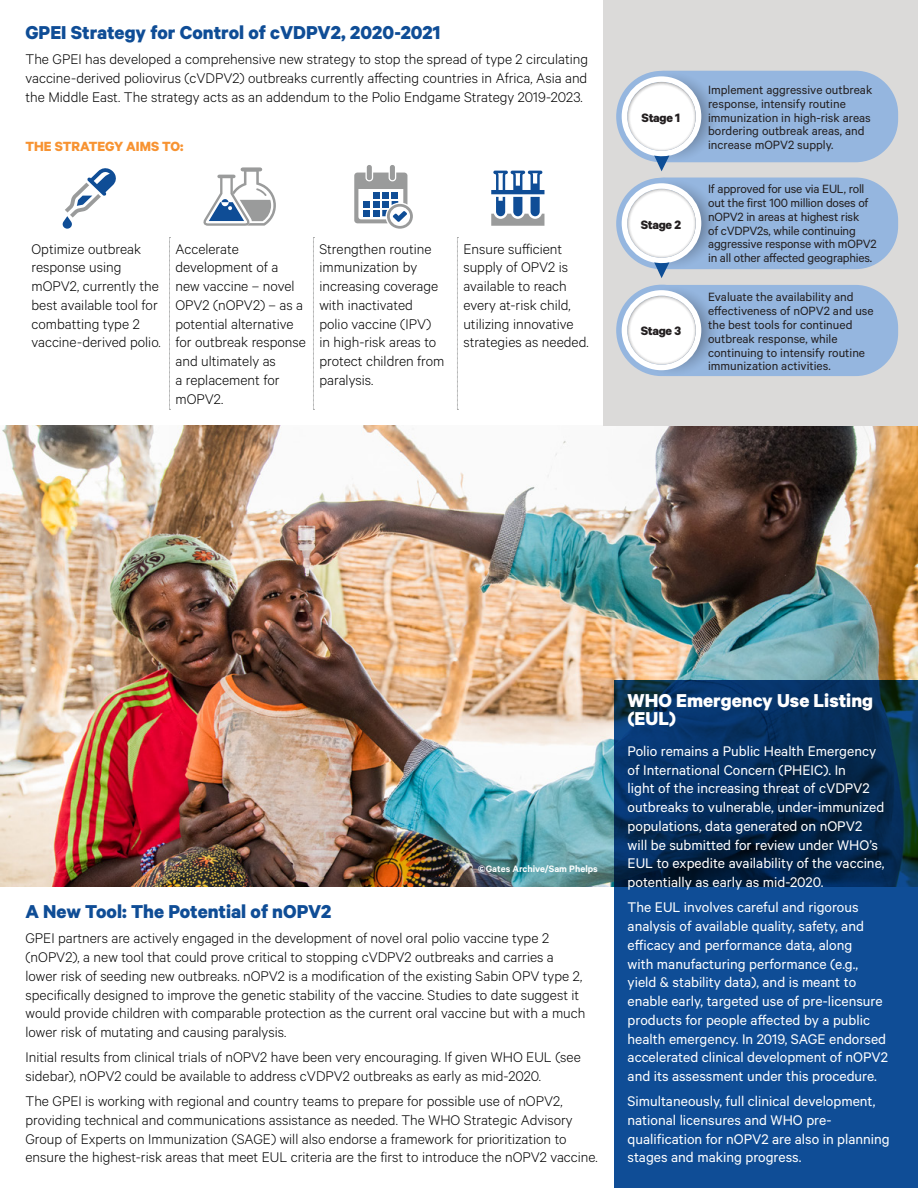
<style>
.page{position:relative;width:918px;height:1188px;background:#fff}
.page>*{position:absolute;margin:0;border:0;box-sizing:border-box;transform-origin:0 0}
.t1{font:700 21px "Calibre";color:#0f4d96}
.t2{font:700 21px/18px "Calibre";color:#fff}
.List_Paragraph{font:300 15.75px/18.8px "Calibre";color:#000}
.t3{font:15.75px/18.8px "Calibre";color:#fff}
.t4{font:700 15px "Calibre";color:#f79332}
.t5{font:700 13.65px "Calibre";letter-spacing:-.02em;color:#231f20}
.t6{font:13.5px/13.8px "Calibre";color:#231f20}
.t7{font:600 10.5px "Calibre";color:#fff}
</style>
<div class="page">
<img style="left:0;top:425px;width:918px;height:462px">
<div style="left:604px;top:0;width:314px;height:425px;background:#dbdad9"></div>
<svg style="left:615px;top:681px;width:303px;height:507px;background:#0a3f7c"></svg>
<div style="left:623px;top:71px;width:275px;height:91px;background:#95b6df;border-radius:43px"></div>
<div style="left:616px;top:71px;width:91px;height:91px;background:#95b6df;border-radius:50%"></div>
<svg style="left:629px;top:72px;width:89px;height:90px"></svg>
<div style="left:623px;top:178px;width:275px;height:91px;background:#95b6df;border-radius:43px"></div>
<div style="left:616px;top:178px;width:91px;height:91px;background:#95b6df;border-radius:50%"></div>
<svg style="left:629px;top:179px;width:89px;height:90px"></svg>
<div style="left:623px;top:285px;width:275px;height:91px;background:#95b6df;border-radius:43px"></div>
<div style="left:616px;top:285px;width:91px;height:91px;background:#95b6df;border-radius:50%"></div>
<svg style="left:629px;top:286px;width:89px;height:90px"></svg>
<svg style="left:622px;top:290px;width:79px;height:80px;background:#e7ecf3"></svg>
<svg style="left:622px;top:76px;width:79px;height:95px"></svg>
<svg style="left:622px;top:183px;width:79px;height:95px"></svg>
<svg style="left:63px;top:168px;width:53px;height:61px"></svg>
<svg style="left:203px;top:167px;width:73px;height:59px"></svg>
<div style="left:390px;top:165px;width:5px;height:15px;background:#9a9b9b;border-radius:2px"></div>
<div style="left:367px;top:165px;width:5px;height:15px;background:#9a9b9b;border-radius:2px"></div>
<svg style="left:354px;top:173px;width:59px;height:56px"></svg>
<svg style="left:169px;top:237px;width:1px;height:173px"></svg>
<svg style="left:313px;top:237px;width:1px;height:173px"></svg>
<svg style="left:457px;top:237px;width:1px;height:173px"></svg>
<svg style="left:491px;top:171px;width:53px;height:55px"></svg>
<p class="t1" style="left:26px;top:20px;width:417px">GPEI Strategy for Control of cVDPV2, 2020-2021</p>
<p class="List_Paragraph" style="left:26px;top:49px;width:564px;text-align:justify">The GPEI has developed a comprehensive new strategy to stop the spread of type 2 circulating vaccine-derived poliovirus (cVDPV2) outbreaks currently affecting countries in Africa, Asia and the Middle East. The strategy acts as an addendum to the Polio Endgame Strategy 2019-2023.</p>
<p class="t4" style="left:26px;top:137px;width:159px">THE STRATEGY AIMS TO:</p>
<p class="List_Paragraph" style="left:32px;top:239px;width:131px">Optimize outbreak response using mOPV2, currently the best available tool for combatting type 2 vaccine-derived polio.</p>
<p class="List_Paragraph" style="left:175px;top:239px;width:132px">Accelerate development of a new vaccine – novel<br>OPV2 (nOPV2) – as a potential alternative for outbreak response and ultimately as<br>a replacement for mOPV2.</p>
<p class="List_Paragraph" style="left:319px;top:239px;width:127px">Strengthen routine immunization by increasing coverage with inactivated polio vaccine (IPV) in high-risk areas to protect children from paralysis.</p>
<p class="List_Paragraph" style="left:463px;top:239px;width:127px">Ensure sufficient supply of OPV2 is available to reach every at-risk child, utilizing innovative strategies as needed.</p>
<p class="t5" style="left:642px;top:109px;width:40px">Stage 1</p>
<p class="t5" style="left:641px;top:216px;width:42px">Stage 2</p>
<p class="t5" style="left:641px;top:323px;width:42px">Stage 3</p>
<p class="t6" style="left:708px;top:82px;width:166px">Implement aggressive outbreak response, intensify routine immunization in high-risk areas bordering outbreak areas, and increase mOPV2 supply.</p>
<p class="t6" style="left:708px;top:182px;width:170px">If approved for use via EUL, roll out the first 100 million doses of nOPV2 in areas at highest risk<br>of cVDPV2s, while continuing aggressive response with mOPV2 in all other affected geographies.</p>
<p class="t6" style="left:708px;top:290px;width:167px">Evaluate the availability and effectiveness of nOPV2 and use the best tools for continued outbreak response, while continuing to intensify routine immunization activities.</p>
<p class="t7" style="left:478px;top:863px;width:121px">©Gates Archive/Sam Phelps</p>
<p class="t1" style="left:26px;top:899px;width:308px">A New Tool: The Potential of nOPV2</p>
<p class="List_Paragraph" style="left:26px;top:929px;width:561px">GPEI partners are actively engaged in the development of novel oral polio vaccine type 2 (nOPV2), a new tool that could prove critical to stopping cVDPV2 outbreaks and carries a lower risk of seeding new outbreaks. nOPV2 is a modification of the existing Sabin OPV type 2, specifically designed to improve the genetic stability of the vaccine. Studies to date suggest it would provide children with comparable protection as the current oral vaccine but with a much lower risk of mutating and causing paralysis.</p>
<p class="List_Paragraph" style="left:26px;top:1047px;width:557px">Initial results from clinical trials of nOPV2 have been very encouraging. If given WHO EUL (see sidebar), nOPV2 could be available to address cVDPV2 outbreaks as early as mid-2020.</p>
<p class="List_Paragraph" style="left:26px;top:1091px;width:574px">The GPEI is working with regional and country teams to prepare for possible use of nOPV2, providing technical and communications assistance as needed. The WHO Strategic Advisory Group of Experts on Immunization (SAGE) will also endorse a framework for prioritization to ensure the highest-risk areas that meet EUL criteria are the first to introduce the nOPV2 vaccine.</p>
<p class="t2" style="left:628px;top:691px;width:247px">WHO Emergency Use Listing (EUL)</p>
<p class="t3" style="left:628px;top:741px;width:258px">Polio remains a Public Health Emergency of International Concern (PHEIC). In<br>light of the increasing threat of cVDPV2 outbreaks to vulnerable, under-immunized populations, data generated on nOPV2 will be submitted for review under WHO’s EUL to expedite availability of the vaccine, potentially as early as mid-2020.</p>
<p class="t3" style="left:628px;top:898px;width:262px">The EUL involves careful and rigorous analysis of available quality, safety, and efficacy and performance data, along<br>with manufacturing performance (e.g., yield &amp; stability data), and is meant to enable early, targeted use of pre-licensure products for people affected by a public health emergency. In 2019, SAGE endorsed accelerated clinical development of nOPV2 and its assessment under this procedure.</p>
<p class="t3" style="left:628px;top:1091px;width:264px">Simultaneously, full clinical development, national licensures and WHO pre&shy;qualification for nOPV2 are also in planning stages and making progress.</p>
</div>
